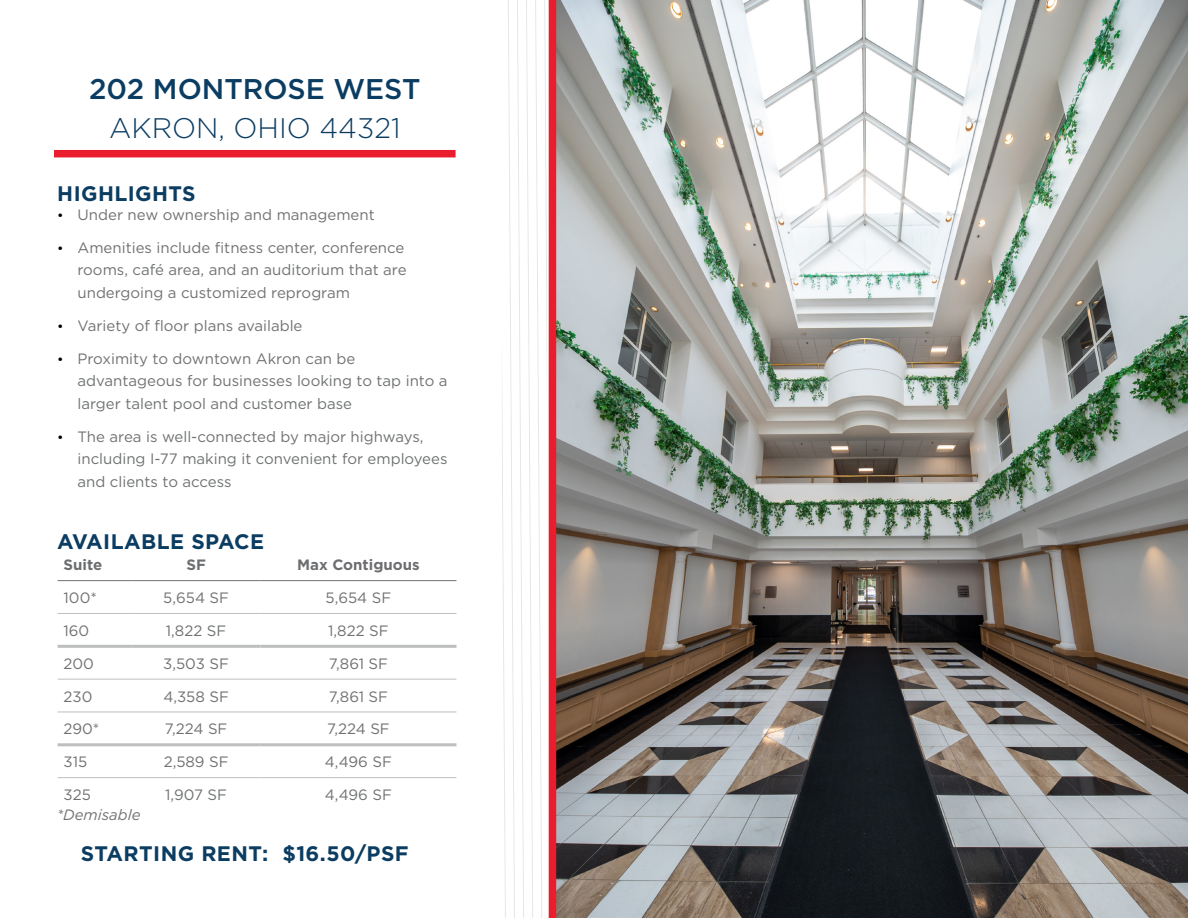
<style>
.page{position:relative;width:1188px;height:918px;background:#fff}
.page>*{position:absolute;margin:0;border:0;box-sizing:border-box;transform-origin:0 0}
.t1{font:500 28.5px "Gotham";color:#0b3c61}
.t2{font:300 28.35px "Gotham";color:#0b3c61}
.t3{font:700 21px "Gotham";letter-spacing:.02em;color:#0b3c61}
.t4{font:15px/22.5px "Gotham";color:#707272}
.t5{font:700 15px "Gotham";color:#6d6e71}
.t6{font:italic 15px "Gotham";color:#707272}
.s1{font-size:13.5px;color:#000}
</style>
<div class="page">
<img style="left:556px;top:0;width:632px;height:918px">
<div style="left:54px;top:150px;width:402px;height:7px;background:#e91d2d"></div>
<hr style="left:58px;top:580px;width:74px;height:1px;background:#707272">
<hr style="left:132px;top:580px;width:128px;height:1px;background:#707272">
<hr style="left:260px;top:580px;width:196px;height:1px;background:#707272">
<hr style="left:58px;top:613px;width:74px;height:1px;background:#bcbec0">
<hr style="left:132px;top:613px;width:128px;height:1px;background:#bcbec0">
<hr style="left:260px;top:613px;width:196px;height:1px;background:#bcbec0">
<hr style="left:58px;top:679px;width:74px;height:1px;background:#bcbec0">
<hr style="left:132px;top:679px;width:128px;height:1px;background:#bcbec0">
<hr style="left:260px;top:679px;width:196px;height:1px;background:#bcbec0">
<hr style="left:58px;top:712px;width:74px;height:1px;background:#bcbec0">
<hr style="left:132px;top:712px;width:128px;height:1px;background:#bcbec0">
<hr style="left:260px;top:712px;width:196px;height:1px;background:#bcbec0">
<hr style="left:58px;top:777px;width:74px;height:1px;background:#bcbec0">
<hr style="left:132px;top:777px;width:128px;height:1px;background:#bcbec0">
<hr style="left:260px;top:777px;width:196px;height:1px;background:#bcbec0">
<hr style="left:58px;top:645px;width:74px;height:3px;background:#bcbec0">
<hr style="left:132px;top:645px;width:128px;height:3px;background:#bcbec0">
<hr style="left:260px;top:645px;width:196px;height:3px;background:#bcbec0">
<hr style="left:58px;top:743px;width:74px;height:3px;background:#bcbec0">
<hr style="left:132px;top:743px;width:128px;height:3px;background:#bcbec0">
<hr style="left:260px;top:743px;width:196px;height:3px;background:#bcbec0">
<svg style="left:502px;top:0;width:45px;height:918px"></svg>
<div style="left:549px;top:0;width:7px;height:918px;background:#e91d2d"></div>
<h1 class="t1" style="left:89px;top:70px;width:333px">202 MONTROSE WEST</h1>
<h2 class="t2" style="left:109px;top:110px;width:293px">AKRON, OHIO 44321</h2>
<h3 class="t3" style="left:57px;top:180px;width:140px">HIGHLIGHTS</h3>
<p class="t4" style="left:57px;top:203px;width:319px"><span class="s1">•</span> Under new ownership and management</p>
<p class="t4" style="left:78px;top:236px;width:331px;text-indent:-20px"><span class="s1">•</span> Amenities include fitness center, conference rooms, café area, and an auditorium that are undergoing a customized reprogram</p>
<p class="t4" style="left:57px;top:314px;width:247px"><span class="s1">•</span> Variety of floor plans available</p>
<p class="t4" style="left:78px;top:347px;width:372px;text-indent:-20px"><span class="s1">•</span> Proximity to downtown Akron can be advantageous for businesses looking to tap into a larger talent pool and customer base</p>
<p class="t4" style="left:78px;top:425px;width:371px;text-indent:-20px"><span class="s1">•</span> The area is well-connected by major highways, including I-77 making it convenient for employees and clients to access</p>
<h3 class="t3" style="left:57px;top:528px;width:208px">AVAILABLE SPACE</h3>
<p class="t5" style="left:64px;top:555px;width:40px">Suite</p>
<p class="t5" style="left:186px;top:555px;width:21px">SF</p>
<p class="t5" style="left:297px;top:555px;width:124px">Max Contiguous</p>
<p class="t4" style="left:64px;top:586px;width:35px">100*</p>
<p class="t4" style="left:163px;top:586px;width:67px">5,654 SF</p>
<p class="t4" style="left:326px;top:586px;width:67px">5,654 SF</p>
<p class="t4" style="left:64px;top:619px;width:27px">160</p>
<p class="t4" style="left:166px;top:619px;width:62px">1,822 SF</p>
<p class="t4" style="left:328px;top:619px;width:62px">1,822 SF</p>
<p class="t4" style="left:64px;top:652px;width:32px">200</p>
<p class="t4" style="left:163px;top:652px;width:67px">3,503 SF</p>
<p class="t4" style="left:329px;top:652px;width:61px">7,861 SF</p>
<p class="t4" style="left:64px;top:685px;width:30px">230</p>
<p class="t4" style="left:163px;top:685px;width:67px">4,358 SF</p>
<p class="t4" style="left:329px;top:685px;width:61px">7,861 SF</p>
<p class="t4" style="left:64px;top:718px;width:37px">290*</p>
<p class="t4" style="left:165px;top:718px;width:64px">7,224 SF</p>
<p class="t4" style="left:327px;top:718px;width:64px">7,224 SF</p>
<p class="t4" style="left:64px;top:750px;width:25px">315</p>
<p class="t4" style="left:164px;top:750px;width:66px">2,589 SF</p>
<p class="t4" style="left:325px;top:750px;width:69px">4,496 SF</p>
<p class="t4" style="left:64px;top:783px;width:29px">325</p>
<p class="t4" style="left:165px;top:783px;width:63px">1,907 SF</p>
<p class="t4" style="left:325px;top:783px;width:69px">4,496 SF</p>
<p class="t6" style="left:57px;top:805px;width:85px">*Demisable</p>
<h3 class="t3" style="left:81px;top:840px;width:329px">STARTING RENT: $16.50/PSF</h3>
</div>
